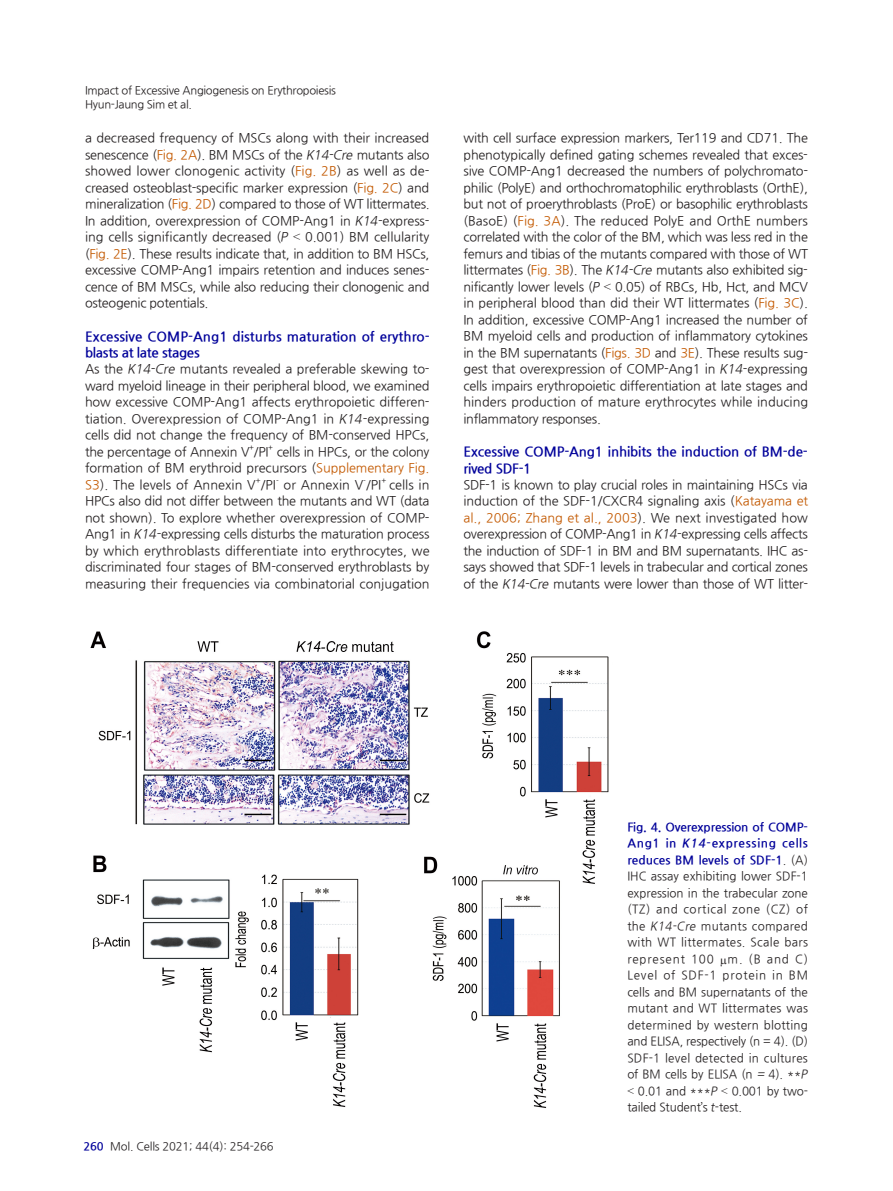
<style>
.page{position:relative;width:893px;height:1191px;background:#fff}
.page>*{position:absolute;margin:0;border:0;box-sizing:border-box;transform-origin:0 0}
.t1{font:700 13.5px/16.5px "Nanum Gothic";letter-spacing:-.01em;color:#00009a}
.t2{font:12.75px/16.5px "Nanum Gothic";letter-spacing:-.015em;color:#231f20;text-align:justify}
.t3{font:12px/16.5px "Nanum Gothic";letter-spacing:.02em;color:#231f20}
.t4{font:11.25px/13.5px "Nanum Gothic";letter-spacing:-.025em;color:#231f20}
.t5{font:7.5px "Nanum Gothic";color:#231f20}
.s1{color:#c35900}
.s2{font-style:italic}
.s3{font-family:"Times New Roman"}
.s4{font-weight:700;color:#00009a}
.s5{font-weight:700;font-style:italic;color:#00009a}
</style>
<div class="page">
<img style="left:90px;top:631px;width:519px;height:477px">
<p class="t4" style="left:85px;top:84px;width:252px">Impact of Excessive Angiogenesis on Erythropoiesis<br>Hyun-Jaung Sim et al.</p>
<p class="t2" style="left:85px;top:130px;width:346px">a decreased frequency of MSCs along with their increased senescence (<span class="s1">Fig. 2A</span>). BM MSCs of the <span class="s2">K14-Cre</span> mutants also showed lower clonogenic activity (<span class="s1">Fig. 2B</span>) as well as de&shy;creased osteoblast-specific marker expression (<span class="s1">Fig. 2C</span>) and mineralization (<span class="s1">Fig. 2D</span>) compared to those of WT littermates.<br>In addition, overexpression of COMP-Ang1 in <span class="s2">K14</span>-express&shy;ing cells significantly decreased (<span class="s2">P</span> <span class="s3">&lt;</span> 0.001) BM cellularity (<span class="s1">Fig. 2E</span>). These results indicate that, in addition to BM HSCs, excessive COMP-Ang1 impairs retention and induces senes&shy;cence of BM MSCs, while also reducing their clonogenic and osteogenic potentials.</p>
<p class="t1" style="left:85px;top:328px;width:346px">Excessive COMP-Ang1 disturbs maturation of erythro&shy;blasts at late stages</p>
<p class="t2" style="left:85px;top:361px;width:346px">As the <span class="s2">K14-Cre</span> mutants revealed a preferable skewing to&shy;ward myeloid lineage in their peripheral blood, we examined how excessive COMP-Ang1 affects erythropoietic differen&shy;tiation. Overexpression of COMP-Ang1 in <span class="s2">K14</span>-expressing cells did not change the frequency of BM-conserved HPCs, the percentage of Annexin V /PI</p>
<p class="t5" style="left:249px;top:444px;width:6px">+</p>
<p class="t5" style="left:268px;top:444px;width:6px">+</p>
<p class="t2" style="left:85px;top:443px;width:346px;text-indent:192px">cells in HPCs, or the colony formation of BM erythroid precursors (<span class="s1">Supplementary Fig.<br>S3</span>). The levels of Annexin V /PI</p>
<p class="t5" style="left:363px;top:477px;width:4px">-</p>
<p class="t5" style="left:381px;top:477px;width:6px">+</p>
<p class="t2" style="left:85px;top:476px;width:346px;text-indent:304px">cells in HPCs also did not differ between the mutants and WT (data not shown). To explore whether overexpression of COMP-Ang1 in <span class="s2">K14</span>-expressing cells disturbs the maturation process by which erythroblasts differentiate into erythrocytes, we discriminated four stages of BM-conserved erythroblasts by measuring their frequencies via combinatorial conjugation</p>
<p class="t5" style="left:256px;top:477px;width:6px">+</p>
<p class="t5" style="left:276px;top:477px;width:4px">-</p>
<p class="t2" style="left:284px;top:476px;width:99px">or Annexin V /PI</p>
<p class="t2" style="left:463px;top:130px;width:346px">with cell surface expression markers, Ter119 and CD71. The phenotypically defined gating schemes revealed that exces&shy;sive COMP-Ang1 decreased the numbers of polychromato&shy;philic (PolyE) and orthochromatophilic erythroblasts (OrthE), but not of proerythroblasts (ProE) or basophilic erythroblasts (BasoE) (<span class="s1">Fig. 3A</span>). The reduced PolyE and OrthE numbers correlated with the color of the BM, which was less red in the femurs and tibias of the mutants compared with those of WT littermates (<span class="s1">Fig. 3B</span>). The <span class="s2">K14-Cre</span> mutants also exhibited sig&shy;nificantly lower levels (<span class="s2">P</span> <span class="s3">&lt;</span> 0.05) of RBCs, Hb, Hct, and MCV in peripheral blood than did their WT littermates (<span class="s1">Fig. 3C</span>).<br>In addition, excessive COMP-Ang1 increased the number of BM myeloid cells and production of inflammatory cytokines in the BM supernatants (<span class="s1">Figs. 3D</span> and <span class="s1">3E</span>). These results sug&shy;gest that overexpression of COMP-Ang1 in <span class="s2">K14</span>-expressing cells impairs erythropoietic differentiation at late stages and hinders production of mature erythrocytes while inducing inflammatory responses.</p>
<p class="t1" style="left:463px;top:444px;width:346px">Excessive COMP-Ang1 inhibits the induction of BM-de&shy;rived SDF-1</p>
<p class="t2" style="left:463px;top:476px;width:346px">SDF-1 is known to play crucial roles in maintaining HSCs via induction of the SDF-1/CXCR4 signaling axis (<span class="s1">Katayama et al., 2006; Zhang et al., 2003</span>). We next investigated how overexpression of COMP-Ang1 in <span class="s2">K14</span>-expressing cells affects the induction of SDF-1 in BM and BM supernatants. IHC as&shy;says showed that SDF-1 levels in trabecular and cortical zones of the <span class="s2">K14-Cre</span> mutants were lower than those of WT litter-</p>
<p class="t4" style="left:83px;top:1139px;width:192px"><span class="s4">260</span> Mol. Cells 2021; 44(4): 254-266</p>
<p class="t3" style="left:627px;top:818px;width:184px"><span class="s4">Fig. 4. Overexpression of COMP-<br>Ang1 in</span> <span class="s5">K14</span><span class="s4">-expressing cells reduces BM levels of SDF-1</span>. (A)<br>IHC assay exhibiting lower SDF-1 expression in the trabecular zone (TZ) and cortical zone (CZ) of the <span class="s2">K14-Cre</span> mutants compared with WT littermates. Scale bars represent 100 m. (B and C)<br>Level of SDF-1 protein in BM cells and BM supernatants of the mutant and WT littermates was determined by western blotting and ELISA, respectively (n = 4). (D)<br>SDF-1 level detected in cultures of BM cells by ELISA (n <span class="s2">=</span> 4). **<span class="s2">P </span><span class="s3">&lt;</span> 0.01 and ***<span class="s2">P</span> <span class="s3">&lt;</span> 0.001 by two&shy;tailed Student’s <span class="s2">t</span>-test.</p>
</div>
